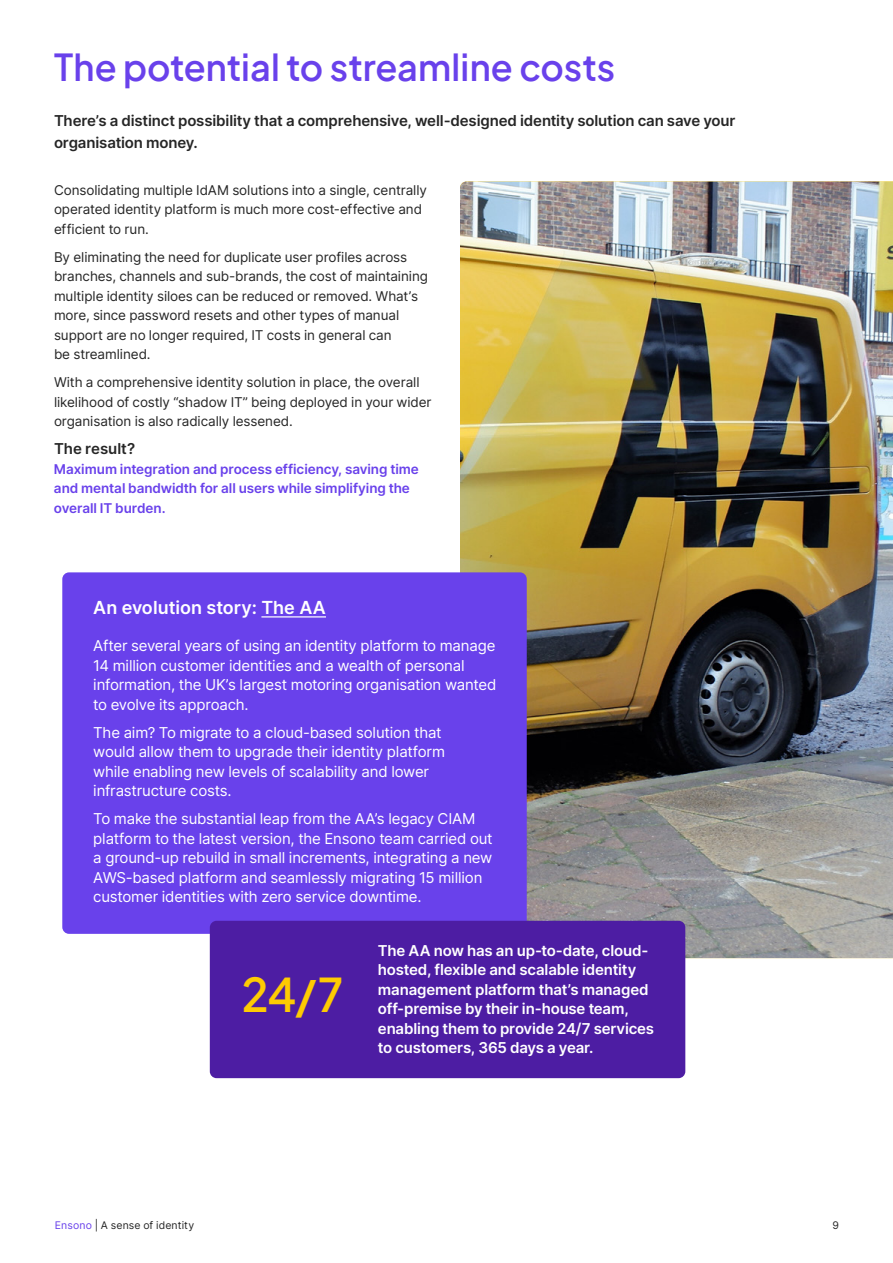
<style>
.page{position:relative;width:893px;height:1263px;background:#fff}
.page>*{position:absolute;margin:0;border:0;box-sizing:border-box;transform-origin:0 0}
.t1{font:600 45px "Plus Jakarta Sans";color:#fecb02}
.t2{font:600 36px "Plus Jakarta Sans";color:#6941eb}
.t3{font:600 18px "Inter";color:#fff}
.t4{font:15px/19.5px "Inter";letter-spacing:-.01em;color:#fff}
.t5{font:600 15px/19.5px "Inter";letter-spacing:-.01em;color:#fff}
.t6{font:600 15px/22.5px "Inter";letter-spacing:-.01em;color:#262626}
.t7{font:13.5px/19.5px "Inter";letter-spacing:-.005em;color:#262626}
.t8{font:600 13.5px/19.5px "Inter";letter-spacing:-.005em;color:#6941eb}
.t9{font:10.5px "Inter";letter-spacing:.01em;color:#262626}
.s1{color:#6941eb}
</style>
<div class="page">
<img style="left:460px;top:182px;width:433px;height:776px">
<div style="left:62px;top:572px;width:465px;height:362px;background:#6941eb;border-radius:7px"></div>
<hr style="left:261px;top:616px;width:65px;height:1px;background:#fff">
<div style="left:210px;top:921px;width:475px;height:157px;background:#4d1da3;border-radius:7px"></div>
<h2 class="t2" style="left:54px;top:36px;width:563px">The potential to streamline costs</h2>
<p class="t6" style="left:54px;top:109px;width:683px">There’s a distinct possibility that a comprehensive, well-designed identity solution can save your organisation money.</p>
<p class="t7" style="left:54px;top:180px;width:374px">Consolidating multiple IdAM solutions into a single, centrally operated identity platform is much more cost-effective and efficient to run.</p>
<p class="t7" style="left:54px;top:247px;width:375px">By eliminating the need for duplicate user profiles across branches, channels and sub-brands, the cost of maintaining multiple identity siloes can be reduced or removed. What’s more, since password resets and other types of manual support are no longer required, IT costs in general can<br>be streamlined.</p>
<p class="t7" style="left:54px;top:372px;width:379px">With a comprehensive identity solution in place, the overall likelihood of costly “shadow IT” being deployed in your wider organisation is also radically lessened.</p>
<p class="t6" style="left:54px;top:437px;width:83px">The result?</p>
<p class="t8" style="left:54px;top:459px;width:366px">Maximum integration and process efficiency, saving time and mental bandwidth for all users while simplifying the overall IT burden.</p>
<p class="t3" style="left:93px;top:594px;width:234px">An evolution story: The AA</p>
<p class="t4" style="left:93px;top:635px;width:405px">After several years of using an identity platform to manage 14 million customer identities and a wealth of personal information, the UK’s largest motoring organisation wanted to evolve its approach.</p>
<p class="t4" style="left:93px;top:722px;width:353px">The aim? To migrate to a cloud-based solution that would allow them to upgrade their identity platform while enabling new levels of scalability and lower infrastructure costs.</p>
<p class="t4" style="left:93px;top:808px;width:401px">To make the substantial leap from the AA’s legacy CIAM platform to the latest version, the Ensono team carried out a ground-up rebuild in small increments, integrating a new AWS-based platform and seamlessly migrating 15 million customer identities with zero service downtime.</p>
<h1 class="t1" style="left:242px;top:956px;width:103px">24/7</h1>
<p class="t5" style="left:378px;top:940px;width:278px">The AA now has an up-to-date, cloud&shy;hosted, flexible and scalable identity management platform that’s managed off-premise by their in-house team, enabling them to provide 24/7 services to customers, 365 days a year.</p>
<p class="t9" style="left:55px;top:1217px;width:141px"><span class="s1">Ensono</span> | A sense of identity</p>
<p class="t9" style="left:832px;top:1217px;width:8px">9</p>
</div>
